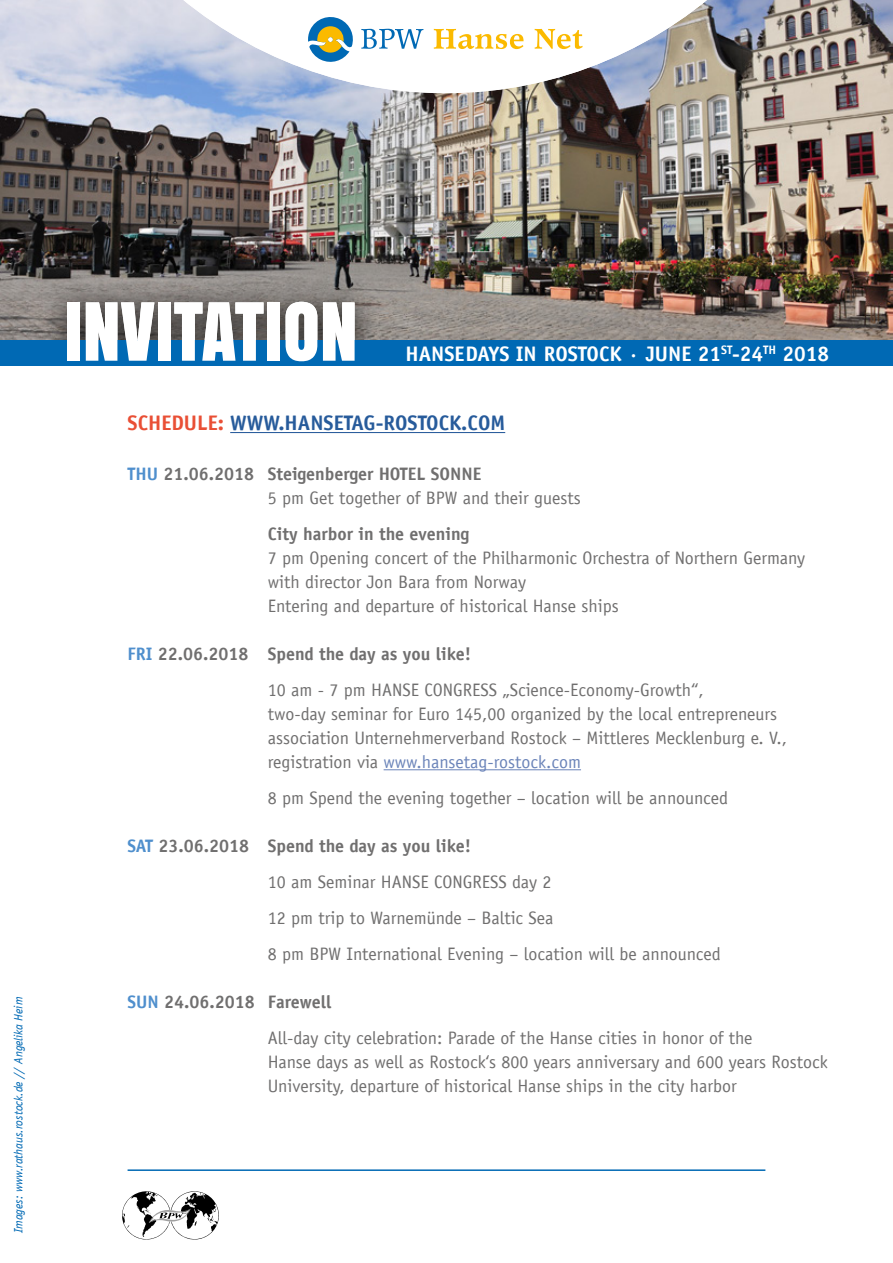
<style>
.page{position:relative;width:893px;height:1263px;background:#fff}
.page>*{position:absolute;margin:0;border:0;box-sizing:border-box;transform-origin:0 0}
.t1{font:75px "Anton";color:#fff}
.t2{font:700 21px "Officina Sans LT";color:#fff}
.Fließtext{font:700 21px "Officina Sans LT";color:#275b9b}
.Fließtext-2{font:18px/24px "Officina Sans LT";color:#706f6f}
.Fließtext-3{font:700 18px "Officina Sans LT";color:#706f6f}
.Bildautor{font:italic 12px "Officina Sans LT";color:#0069b4}
.s1{color:#e94f35}
.s2{color:#4f8fcd}
.s3{color:#6b84b9}
</style>
<div class="page">
<img style="left:0;top:0;width:893px;height:340px">
<hr style="left:128px;top:1169px;width:637px;height:2px;background:#0069b4">
<svg style="left:122px;top:1191px;width:97px;height:48px"></svg>
<hr style="left:230px;top:432px;width:275px;height:1px;background:#275b9b">
<hr style="left:384px;top:769px;width:197px;height:1px;background:#6b84b9">
<div style="left:43px;top:279px;width:336px;height:106px;background:#000;opacity:.75"></div>
<div style="left:0;top:340px;width:893px;height:26px;background:#0069b4"></div>
<div style="left:0;top:366px;width:412px;height:46px;background:#fff"></div>
<svg style="left:30px;top:0;width:830px;height:93px"></svg>
<svg style="left:361px;top:29px;width:62px;height:20px"></svg>
<svg style="left:434px;top:29px;width:90px;height:20px"></svg>
<svg style="left:535px;top:29px;width:48px;height:20px"></svg>
<svg style="left:308px;top:14px;width:47px;height:51px"></svg>
<p class="Bildautor" style="left:11px;top:1233px;width:238px;rotate:-90deg">Images: www.rathaus.rostock.de // Angelika Heim</p>
<h1 class="t1" style="left:64px;top:272px;width:295px">INVITATION</h1>
<p class="t2" style="left:405px;top:340px;width:425px">HANSEDAYS IN ROSTOCK · JUNE 21<sup>ST</sup>-24<sup>TH</sup> 2018</p>
<p class="Fließtext" style="left:128px;top:410px;width:379px"><span class="s1">SCHEDULE:</span> WWW.HANSETAG-ROSTOCK.COM</p>
<p class="Fließtext-3" style="left:128px;top:463px;width:356px"><span class="s2">THU</span> 21.06.2018 Steigenberger HOTEL SONNE</p>
<p class="Fließtext-2" style="left:268px;top:486px;width:315px">5 pm Get together of BPW and their guests</p>
<p class="Fließtext-3" style="left:268px;top:523px;width:203px">City harbor in the evening</p>
<p class="Fließtext-2" style="left:268px;top:546px;width:539px">7 pm Opening concert of the Philharmonic Orchestra of Northern Germany with director Jon Bara from Norway</p>
<p class="Fließtext-2" style="left:268px;top:594px;width:352px">Entering and departure of historical Hanse ships</p>
<p class="Fließtext-3" style="left:128px;top:643px;width:345px"><span class="s2">FRI</span> 22.06.2018 Spend the day as you like!</p>
<p class="Fließtext-2" style="left:268px;top:678px;width:438px">10 am - 7 pm HANSE CONGRESS „Science-Economy-Growth“,</p>
<p class="Fließtext-2" style="left:268px;top:702px;width:521px">two-day seminar for Euro 145,00 organized by the local entrepreneurs association Unternehmerverband Rostock – Mittleres Mecklenburg e. V., registration via <span class="s3">www.hansetag-rostock.com</span></p>
<p class="Fließtext-2" style="left:268px;top:786px;width:462px">8 pm Spend the evening together – location will be announced</p>
<p class="Fließtext-3" style="left:128px;top:835px;width:345px"><span class="s2">SAT</span> 23.06.2018 Spend the day as you like!</p>
<p class="Fließtext-2" style="left:268px;top:870px;width:285px">10 am Seminar HANSE CONGRESS day 2</p>
<p class="Fließtext-2" style="left:268px;top:906px;width:287px">12 pm trip to Warnemünde – Baltic Sea</p>
<p class="Fließtext-2" style="left:268px;top:942px;width:454px">8 pm BPW International Evening – location will be announced</p>
<p class="Fließtext-3" style="left:128px;top:991px;width:205px"><span class="s2">SUN</span> 24.06.2018 Farewell</p>
<p class="Fließtext-2" style="left:268px;top:1026px;width:562px">All-day city celebration: Parade of the Hanse cities in honor of the<br>Hanse days as well as Rostock‘s 800 years anniversary and 600 years Rostock<br>University, departure of historical Hanse ships in the city harbor</p>
</div>
